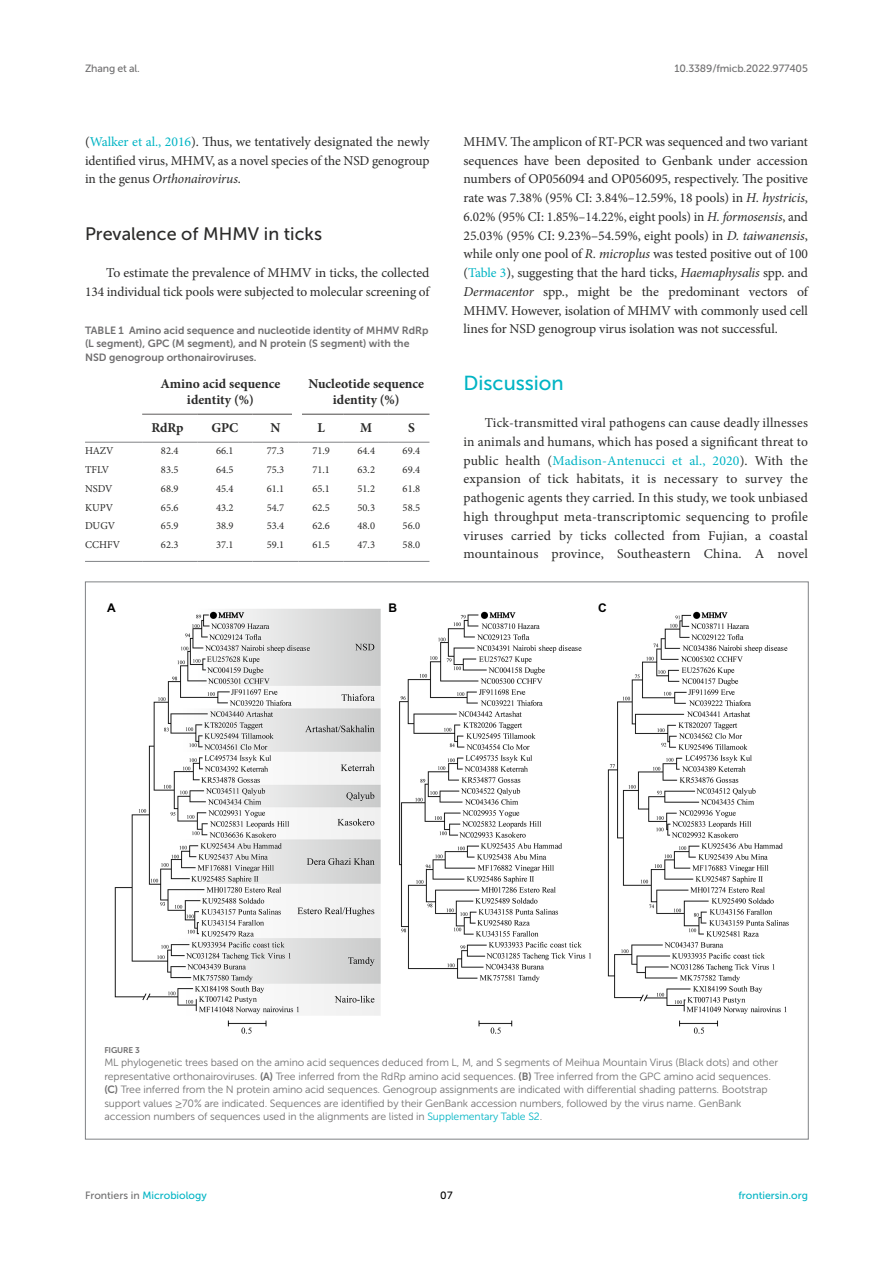
<style>
.page{position:relative;width:893px;height:1263px;background:#fff}
.page>*{position:absolute;margin:0;border:0;box-sizing:border-box;transform-origin:0 0}
.HEAD_1{font:20.25px "Museo Sans 500";color:#00b4c4}
.HEAD_2{font:18px "Museo Sans 500";color:#2b2b2a}
.TEXT_FLUSH{font:13.5px/18.8px "Minion Pro";letter-spacing:-.005em;color:#2b2b2a;text-align:justify}
.TEXT{font:13.5px/18.8px "Minion Pro";letter-spacing:-.005em;color:#2b2b2a;text-align:justify}
.TB_STH{font:700 13.5px/15px "Minion Pro";color:#2b2b2a;text-align:center}
.TB_CH{font:700 13.5px "Minion Pro";color:#2b2b2a}
.t1{font:700 12px "Arial";color:#000}
.FIG_LEG{font:10.5px/13.5px "Museo Sans 300";letter-spacing:-.01em;color:#706f70}
.TB_TX{font:10.5px "Minion Pro";color:#2b2b2a}
.TT{font:10.5px/13.5px "Museo Sans 700";color:#706f70}
.t2{font:10.5px "Museo Sans 500";color:#00b4c4}
.t3{font:10.5px "Museo Sans 500";letter-spacing:-.015em;color:#706f70}
.t4{font:10.5px "Museo Sans 500";color:#000}
.FIG_HD{font:8.25px "Museo Sans 700";letter-spacing:-.01em;color:#706f70}
.s1{color:#00b4c4}
.s2{font-style:italic}
.s3{font-family:"Museo Sans 700"}
.s4{font-family:"STIX General"}
.s5{color:#706f70}
</style>
<div class="page">
<hr style="left:344px;top:561px;width:45px;height:1px;background:#808285">
<hr style="left:299px;top:561px;width:45px;height:1px;background:#808285">
<hr style="left:252px;top:561px;width:47px;height:1px;background:#808285">
<hr style="left:197px;top:561px;width:55px;height:1px;background:#808285">
<hr style="left:142px;top:561px;width:55px;height:1px;background:#808285">
<hr style="left:389px;top:561px;width:40px;height:1px;background:#808285">
<hr style="left:85px;top:561px;width:57px;height:1px;background:#808285">
<hr style="left:85px;top:442px;width:57px;height:1px;background:#808285">
<hr style="left:197px;top:442px;width:55px;height:1px;background:#808285">
<hr style="left:252px;top:442px;width:47px;height:1px;background:#808285">
<hr style="left:299px;top:442px;width:45px;height:1px;background:#808285">
<hr style="left:344px;top:442px;width:45px;height:1px;background:#808285">
<hr style="left:389px;top:442px;width:40px;height:1px;background:#808285">
<hr style="left:142px;top:442px;width:55px;height:1px;background:#808285">
<hr style="left:142px;top:414px;width:55px;height:1px;background:#5e5b5a">
<hr style="left:197px;top:414px;width:55px;height:1px;background:#4c4948">
<hr style="left:252px;top:414px;width:47px;height:1px;background:#4c4948">
<hr style="left:299px;top:414px;width:45px;height:1px;background:#4c4948">
<hr style="left:344px;top:414px;width:45px;height:1px;background:#4c4948">
<hr style="left:389px;top:414px;width:40px;height:1px;background:#4c4948">
<img style="left:114px;top:608px;width:675px;height:426px">
<div style="left:292px;top:410px;width:9px;height:9px;background:#fff"></div>
<p class="t3" style="left:85px;top:63px;width:56px">Zhang et al.</p>
<p class="t3" style="left:674px;top:63px;width:135px">10.3389/fmicb.2022.977405</p>
<p class="TEXT" style="left:85px;top:132px;width:346px">(<span class="s1">Walker et al., 2016</span>). Thus, we tentatively designated the newly identified virus, MHMV, as a novel species of the NSD genogroup in the genus <span class="s2">Orthonairovirus</span>.</p>
<p class="HEAD_2" style="left:85px;top:223px;width:239px">Prevalence of MHMV in ticks</p>
<p class="TEXT_FLUSH" style="left:85px;top:263px;width:346px;text-align:right">To estimate the prevalence of MHMV in ticks, the collected<br>134 individual tick pools were subjected to molecular screening of</p>
<p class="TT" style="left:85px;top:323px;width:345px">TABLE 1 Amino acid sequence and nucleotide identity of MHMV RdRp (L segment), GPC (M segment), and N protein (S segment) with the<br>NSD genogroup orthonairoviruses.</p>
<p class="TB_STH" style="left:160px;top:376px;width:121px">Amino acid sequence identity (%)</p>
<p class="TB_STH" style="left:308px;top:376px;width:117px">Nucleotide sequence identity (%)</p>
<p class="TB_CH" style="left:151px;top:418px;width:34px">RdRp</p>
<p class="TB_CH" style="left:211px;top:418px;width:29px">GPC</p>
<p class="TB_CH" style="left:270px;top:418px;width:11px">N</p>
<p class="TB_CH" style="left:317px;top:418px;width:9px">L</p>
<p class="TB_CH" style="left:360px;top:418px;width:13px">M</p>
<p class="TB_CH" style="left:408px;top:418px;width:8px">S</p>
<p class="TB_TX" style="left:85px;top:444px;width:30px">HAZV</p>
<p class="TB_TX" style="left:161px;top:444px;width:19px">82.4</p>
<p class="TB_TX" style="left:216px;top:444px;width:19px">66.1</p>
<p class="TB_TX" style="left:267px;top:444px;width:19px">77.3</p>
<p class="TB_TX" style="left:312px;top:444px;width:19px">71.9</p>
<p class="TB_TX" style="left:357px;top:444px;width:19px">64.4</p>
<p class="TB_TX" style="left:403px;top:444px;width:19px">69.4</p>
<p class="TB_TX" style="left:85px;top:463px;width:26px">TFLV</p>
<p class="TB_TX" style="left:161px;top:463px;width:19px">83.5</p>
<p class="TB_TX" style="left:216px;top:463px;width:19px">64.5</p>
<p class="TB_TX" style="left:267px;top:463px;width:19px">75.3</p>
<p class="TB_TX" style="left:312px;top:463px;width:19px">71.1</p>
<p class="TB_TX" style="left:357px;top:463px;width:19px">63.2</p>
<p class="TB_TX" style="left:403px;top:463px;width:19px">69.4</p>
<p class="TB_TX" style="left:85px;top:481px;width:29px">NSDV</p>
<p class="TB_TX" style="left:161px;top:481px;width:19px">68.9</p>
<p class="TB_TX" style="left:216px;top:481px;width:19px">45.4</p>
<p class="TB_TX" style="left:267px;top:481px;width:19px">61.1</p>
<p class="TB_TX" style="left:312px;top:481px;width:19px">65.1</p>
<p class="TB_TX" style="left:357px;top:481px;width:19px">51.2</p>
<p class="TB_TX" style="left:403px;top:481px;width:19px">61.8</p>
<p class="TB_TX" style="left:85px;top:500px;width:30px">KUPV</p>
<p class="TB_TX" style="left:161px;top:500px;width:19px">65.6</p>
<p class="TB_TX" style="left:216px;top:500px;width:19px">43.2</p>
<p class="TB_TX" style="left:267px;top:500px;width:19px">54.7</p>
<p class="TB_TX" style="left:312px;top:500px;width:19px">62.5</p>
<p class="TB_TX" style="left:357px;top:500px;width:19px">50.3</p>
<p class="TB_TX" style="left:403px;top:500px;width:19px">58.5</p>
<p class="TB_TX" style="left:85px;top:519px;width:32px">DUGV</p>
<p class="TB_TX" style="left:161px;top:519px;width:19px">65.9</p>
<p class="TB_TX" style="left:216px;top:519px;width:19px">38.9</p>
<p class="TB_TX" style="left:267px;top:519px;width:19px">53.4</p>
<p class="TB_TX" style="left:312px;top:519px;width:19px">62.6</p>
<p class="TB_TX" style="left:357px;top:519px;width:19px">48.0</p>
<p class="TB_TX" style="left:403px;top:519px;width:19px">56.0</p>
<p class="TB_TX" style="left:85px;top:538px;width:37px">CCHFV</p>
<p class="TB_TX" style="left:161px;top:538px;width:19px">62.3</p>
<p class="TB_TX" style="left:216px;top:538px;width:19px">37.1</p>
<p class="TB_TX" style="left:267px;top:538px;width:19px">59.1</p>
<p class="TB_TX" style="left:312px;top:538px;width:19px">61.5</p>
<p class="TB_TX" style="left:357px;top:538px;width:19px">47.3</p>
<p class="TB_TX" style="left:403px;top:538px;width:19px">58.0</p>
<p class="TEXT_FLUSH" style="left:463px;top:132px;width:346px">MHMV. The amplicon of RT-PCR was sequenced and two variant sequences have been deposited to Genbank under accession numbers of OP056094 and OP056095, respectively. The positive rate was 7.38% (95% CI: 3.84%–12.59%, 18 pools) in <span class="s2">H. hystricis</span>, 6.02% (95% CI: 1.85%–14.22%, eight pools) in <span class="s2">H. formosensis</span>, and 25.03% (95% CI: 9.23%–54.59%, eight pools) in <span class="s2">D. taiwanensis</span>, while only one pool of <span class="s2">R. microplus</span> was tested positive out of 100 (<span class="s1">Table 3</span>), suggesting that the hard ticks, <span class="s2">Haemaphysalis</span> spp. and <span class="s2">Dermacentor</span> spp., might be the predominant vectors of MHMV. However, isolation of MHMV with commonly used cell lines for NSD genogroup virus isolation was not successful.</p>
<p class="HEAD_1" style="left:463px;top:371px;width:102px">Discussion</p>
<p class="TEXT_FLUSH" style="left:463px;top:413px;width:346px;text-indent:21px">Tick-transmitted viral pathogens can cause deadly illnesses in animals and humans, which has posed a significant threat to public health (<span class="s1">Madison-Antenucci et al., 2020</span>). With the expansion of tick habitats, it is necessary to survey the pathogenic agents they carried. In this study, we took unbiased high throughput meta-transcriptomic sequencing to profile viruses carried by ticks collected from Fujian, a coastal mountainous province, Southeastern China. A novel</p>
<p class="t1" style="left:107px;top:600px;width:10px">A</p>
<p class="t1" style="left:389px;top:600px;width:10px">B</p>
<p class="t1" style="left:598px;top:600px;width:10px">C</p>
<p class="FIG_HD" style="left:104px;top:1045px;width:37px">FIGURE 3</p>
<p class="FIG_LEG" style="left:104px;top:1056px;width:675px">ML phylogenetic trees based on the amino acid sequences deduced from L, M, and S segments of Meihua Mountain Virus (Black dots) and other representative orthonairoviruses. <span class="s3">(A)</span> Tree inferred from the RdRp amino acid sequences. <span class="s3">(B)</span> Tree inferred from the GPC amino acid sequences. <span class="s3">(C)</span> Tree inferred from the N protein amino acid sequences. Genogroup assignments are indicated with differential shading patterns. Bootstrap support values <span class="s4">≥</span>70% are indicated. Sequences are identified by their GenBank accession numbers, followed by the virus name. GenBank accession numbers of sequences used in the alignments are listed in <span class="s1">Supplementary Table S2</span>.</p>
<p class="t2" style="left:85px;top:1190px;width:123px"><span class="s5">Frontiers in</span> Microbiology</p>
<p class="t4" style="left:440px;top:1190px;width:14px">07</p>
<p class="t2" style="left:738px;top:1190px;width:71px">frontiersin.org</p>
</div>
